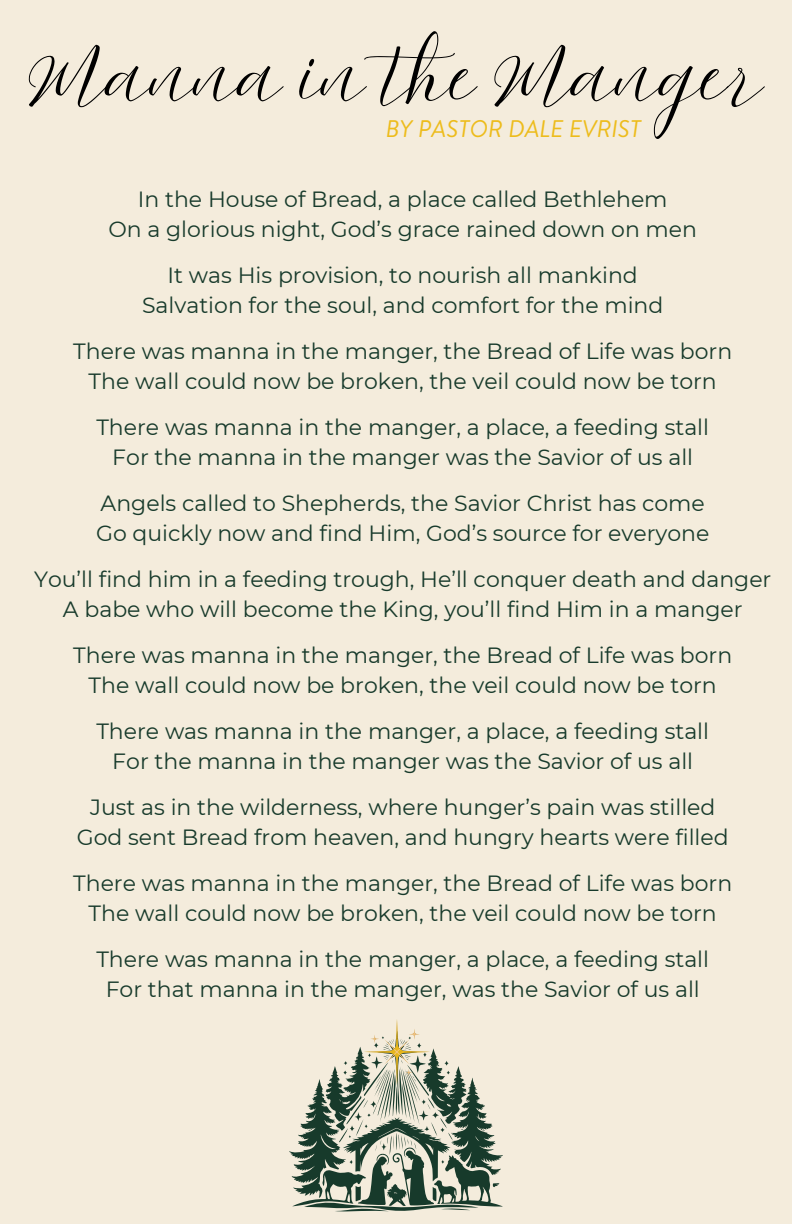
<style>
.page{position:relative;width:792px;height:1224px;background:#f4ecdc}
.page>*{position:absolute;margin:0;border:0;box-sizing:border-box;transform-origin:0 0}
.t1{font:72px "Westonia";color:#000}
.t2{font:italic 24px "Brandon Text";color:#edbc1c}
.t3{font:22px "Montserrat";color:#173a2b}
</style>
<div class="page">
<svg style="left:289px;top:1019px;width:214px;height:192px"></svg>
<h1 class="t1" style="left:29px;top:48px;width:736px">Manna in the Manger</h1>
<h2 class="t2" style="left:386px;top:111px;width:257px">BY PASTOR DALE EVRIST</h2>
<p class="t3" style="left:138px;top:186px;width:531px">In the House of Bread, a place called Bethlehem</p>
<p class="t3" style="left:108px;top:216px;width:590px">On a glorious night, God’s grace rained down on men</p>
<p class="t3" style="left:168px;top:262px;width:472px">It was His provision, to nourish all mankind</p>
<p class="t3" style="left:142px;top:292px;width:523px">Salvation for the soul, and comfort for the mind</p>
<p class="t3" style="left:73px;top:338px;width:661px">There was manna in the manger, the Bread of Life was born</p>
<p class="t3" style="left:89px;top:368px;width:630px">The wall could now be broken, the veil could now be torn</p>
<p class="t3" style="left:96px;top:414px;width:614px">There was manna in the manger, a place, a feeding stall</p>
<p class="t3" style="left:112px;top:444px;width:582px">For the manna in the manger was the Savior of us all</p>
<p class="t3" style="left:101px;top:490px;width:606px">Angels called to Shepherds, the Savior Christ has come</p>
<p class="t3" style="left:96px;top:520px;width:615px">Go quickly now and find Him, God’s source for everyone</p>
<p class="t3" style="left:34px;top:566px;width:739px">You’ll find him in a feeding trough, He’ll conquer death and danger</p>
<p class="t3" style="left:63px;top:596px;width:681px">A babe who will become the King, you’ll find Him in a manger</p>
<p class="t3" style="left:73px;top:642px;width:661px">There was manna in the manger, the Bread of Life was born</p>
<p class="t3" style="left:89px;top:672px;width:630px">The wall could now be broken, the veil could now be torn</p>
<p class="t3" style="left:96px;top:718px;width:614px">There was manna in the manger, a place, a feeding stall</p>
<p class="t3" style="left:112px;top:748px;width:582px">For the manna in the manger was the Savior of us all</p>
<p class="t3" style="left:90px;top:794px;width:627px">Just as in the wilderness, where hunger’s pain was stilled</p>
<p class="t3" style="left:77px;top:824px;width:654px">God sent Bread from heaven, and hungry hearts were filled</p>
<p class="t3" style="left:73px;top:870px;width:661px">There was manna in the manger, the Bread of Life was born</p>
<p class="t3" style="left:89px;top:900px;width:630px">The wall could now be broken, the veil could now be torn</p>
<p class="t3" style="left:96px;top:946px;width:614px">There was manna in the manger, a place, a feeding stall</p>
<p class="t3" style="left:106px;top:976px;width:596px">For that manna in the manger, was the Savior of us all</p>
</div>
